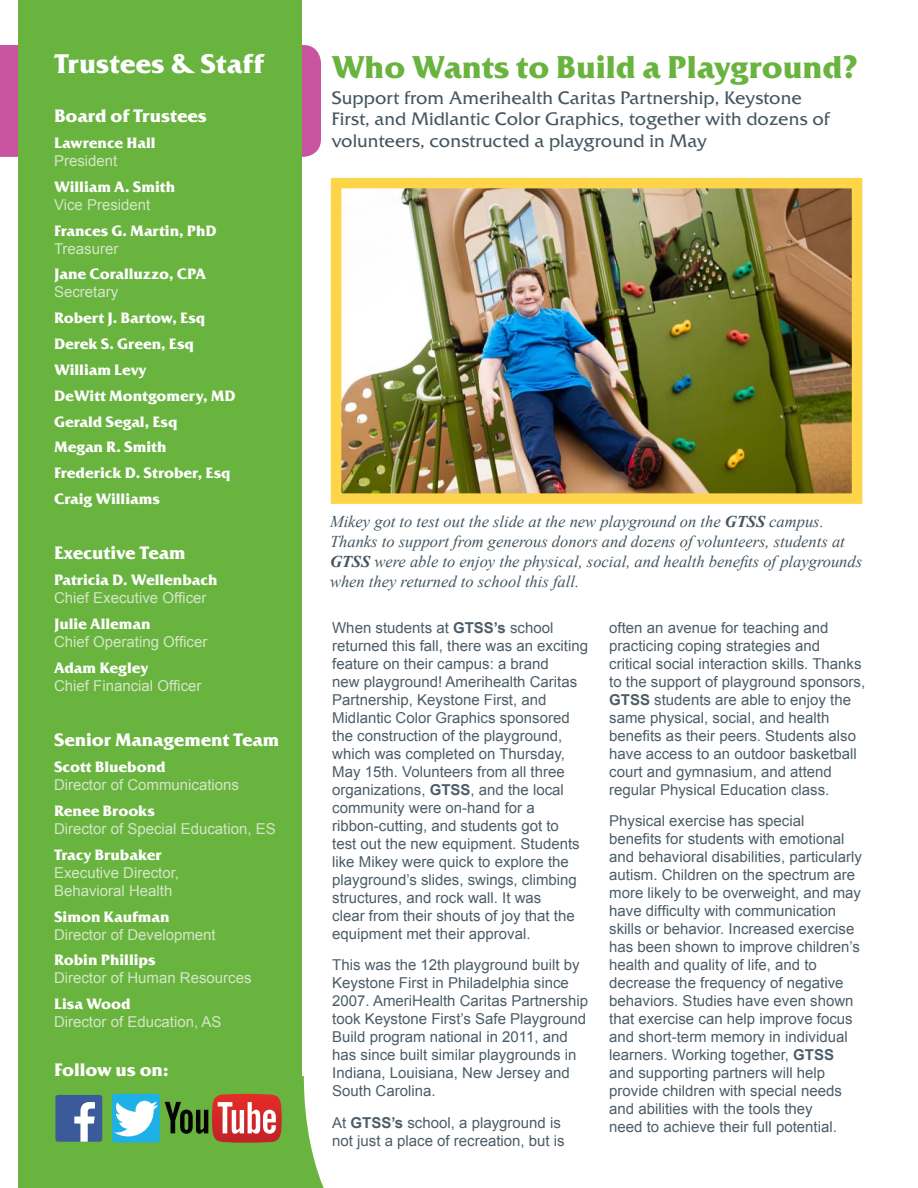
<style>
.page{position:relative;width:918px;height:1188px;background:#fff}
.page>*{position:absolute;margin:0;border:0;box-sizing:border-box;transform-origin:0 0}
.Headline_-_Main__Gre{font:700 31.5px "Friz Quadrata Std";color:#69b33f}
.t1{font:700 27px "Friz Quadrata Std";color:#fff}
.Headline_-_Subdeck_G{font:18px/21.6px "Friz Quadrata Std";color:#45555f}
.List_Subheading{font:700 18px "Friz Quadrata Std";color:#fff}
.t2{font:italic 16.5px/19.8px "Times New Roman";color:#45555f}
.Body_Text{font:15px/18px "Arial";color:#4c5d67}
.List_Small_Descripto{font:15px/18px "Arial";color:#d5e6c7}
.List_Small_Bold{font:700 15px "Friz Quadrata Std";color:#fff}
.List_Small_Bold_-_sp{font:700 15px "Friz Quadrata Std";color:#fff}
.s1{font-weight:700}
</style>
<div class="page">
<div style="left:0;top:45px;width:321px;height:112px;background:#c955a0"></div>
<div style="left:18px;top:0;width:284px;height:1188px;background:#69b33f"></div>
<img style="left:342px;top:189px;width:509px;height:304px">
<div style="left:331px;top:178px;width:531px;height:326px;border:10px solid #fed549"></div>
<div style="left:282px;top:1076px;width:95px;height:112px;background:#69b33f"></div>
<svg style="left:304px;top:1076px;width:73px;height:112px;background:#f2f8ef"></svg>
<div style="left:55px;top:1095px;width:47px;height:47px;background:#3b5a9a;border-radius:3px"></div>
<svg style="left:74px;top:1102px;width:21px;height:40px"></svg>
<svg style="left:165px;top:1094px;width:117px;height:49px"></svg>
<div style="left:112px;top:1094px;width:48px;height:49px;background:#1fb0e6;border-radius:3px"></div>
<svg style="left:114px;top:1101px;width:44px;height:35px"></svg>
<p class="t1" style="left:54px;top:48px;width:211px">Trustees &amp; Staff</p>
<p class="List_Subheading" style="left:54px;top:105px;width:154px">Board of Trustees</p>
<p class="List_Small_Bold" style="left:54px;top:134px;width:103px">Lawrence Hall</p>
<p class="List_Small_Descripto" style="left:54px;top:152px;width:65px">President</p>
<p class="List_Small_Bold" style="left:54px;top:177px;width:123px">William A. Smith</p>
<p class="List_Small_Descripto" style="left:54px;top:196px;width:98px">Vice President</p>
<p class="List_Small_Bold" style="left:54px;top:221px;width:164px">Frances G. Martin, PhD</p>
<p class="List_Small_Descripto" style="left:54px;top:239px;width:66px">Treasurer</p>
<p class="List_Small_Bold" style="left:54px;top:265px;width:154px">Jane Coralluzzo, CPA</p>
<p class="List_Small_Descripto" style="left:54px;top:283px;width:66px">Secretary</p>
<p class="List_Small_Bold_-_sp" style="left:54px;top:309px;width:153px">Robert J. Bartow, Esq</p>
<p class="List_Small_Bold_-_sp" style="left:54px;top:335px;width:142px">Derek S. Green, Esq</p>
<p class="List_Small_Bold_-_sp" style="left:54px;top:361px;width:94px">William Levy</p>
<p class="List_Small_Bold_-_sp" style="left:54px;top:386px;width:183px">DeWitt Montgomery, MD</p>
<p class="List_Small_Bold_-_sp" style="left:54px;top:412px;width:125px">Gerald Segal, Esq</p>
<p class="List_Small_Bold_-_sp" style="left:54px;top:438px;width:114px">Megan R. Smith</p>
<p class="List_Small_Bold_-_sp" style="left:54px;top:464px;width:178px">Frederick D. Strober, Esq</p>
<p class="List_Small_Bold" style="left:54px;top:490px;width:107px">Craig Williams</p>
<p class="List_Subheading" style="left:54px;top:542px;width:133px">Executive Team</p>
<p class="List_Small_Bold" style="left:54px;top:571px;width:165px">Patricia D. Wellenbach</p>
<p class="List_Small_Descripto" style="left:54px;top:589px;width:154px">Chief Executive Officer</p>
<p class="List_Small_Bold" style="left:54px;top:615px;width:98px">Julie Alleman</p>
<p class="List_Small_Descripto" style="left:54px;top:633px;width:155px">Chief Operating Officer</p>
<p class="List_Small_Bold" style="left:54px;top:659px;width:96px">Adam Kegley</p>
<p class="List_Small_Descripto" style="left:54px;top:677px;width:149px">Chief Financial Officer</p>
<p class="List_Subheading" style="left:54px;top:729px;width:227px">Senior Management Team</p>
<p class="List_Small_Bold" style="left:54px;top:758px;width:113px">Scott Bluebond</p>
<p class="List_Small_Descripto" style="left:54px;top:776px;width:187px">Director of Communications</p>
<p class="List_Small_Bold" style="left:54px;top:802px;width:103px">Renee Brooks</p>
<p class="List_Small_Descripto" style="left:54px;top:820px;width:223px">Director of Special Education, ES</p>
<p class="List_Small_Bold" style="left:54px;top:845px;width:109px">Tracy Brubaker</p>
<p class="List_Small_Descripto" style="left:54px;top:864px;width:127px">Executive Director,<br>Behavioral Health</p>
<p class="List_Small_Bold" style="left:54px;top:907px;width:117px">Simon Kaufman</p>
<p class="List_Small_Descripto" style="left:54px;top:925px;width:163px">Director of Development</p>
<p class="List_Small_Bold" style="left:54px;top:951px;width:103px">Robin Phillips</p>
<p class="List_Small_Descripto" style="left:54px;top:969px;width:199px">Director of Human Resources</p>
<p class="List_Small_Bold" style="left:54px;top:995px;width:78px">Lisa Wood</p>
<p class="List_Small_Descripto" style="left:54px;top:1013px;width:169px">Director of Education, AS</p>
<p class="List_Subheading" style="left:54px;top:1059px;width:116px">Follow us on:</p>
<p class="Headline_-_Main__Gre" style="left:332px;top:48px;width:528px">Who Wants to Build a Playground?</p>
<p class="Headline_-_Subdeck_G" style="left:332px;top:87px;width:500px">Support from Amerihealth Caritas Partnership, Keystone<br>First, and Midlantic Color Graphics, together with dozens of volunteers, constructed a playground in May</p>
<p class="t2" style="left:330px;top:512px;width:534px">Mikey got to test out the slide at the new playground on the <span class="s1">GTSS</span> campus.<br>Thanks to support from generous donors and dozens of volunteers, students at <span class="s1">GTSS</span> were able to enjoy the physical, social, and health benefits of playgrounds when they returned to school this fall.</p>
<p class="Body_Text" style="left:332px;top:618px;width:257px">When students at <span class="s1">GTSS’s</span> school returned this fall, there was an exciting feature on their campus: a brand<br>new playground! Amerihealth Caritas Partnership, Keystone First, and Midlantic Color Graphics sponsored the construction of the playground, which was completed on Thursday, May 15th. Volunteers from all three organizations, <span class="s1">GTSS</span>, and the local community were on-hand for a ribbon-cutting, and students got to<br>test out the new equipment. Students like Mikey were quick to explore the playground’s slides, swings, climbing structures, and rock wall. It was<br>clear from their shouts of joy that the equipment met their approval.</p>
<p class="Body_Text" style="left:332px;top:956px;width:257px">This was the 12th playground built by Keystone First in Philadelphia since 2007. AmeriHealth Caritas Partnership took Keystone First’s Safe Playground Build program national in 2011, and has since built similar playgrounds in Indiana, Louisiana, New Jersey and South Carolina.</p>
<p class="Body_Text" style="left:332px;top:1113px;width:234px">At <span class="s1">GTSS’s</span> school, a playground is not just a place of recreation, but is</p>
<p class="Body_Text" style="left:609px;top:618px;width:257px">often an avenue for teaching and practicing coping strategies and critical social interaction skills. Thanks to the support of playground sponsors, <span class="s1">GTSS</span> students are able to enjoy the same physical, social, and health benefits as their peers. Students also have access to an outdoor basketball court and gymnasium, and attend regular Physical Education class.</p>
<p class="Body_Text" style="left:609px;top:812px;width:254px">Physical exercise has special<br>benefits for students with emotional and behavioral disabilities, particularly autism. Children on the spectrum are more likely to be overweight, and may have difficulty with communication skills or behavior. Increased exercise has been shown to improve children’s health and quality of life, and to decrease the frequency of negative behaviors. Studies have even shown that exercise can help improve focus and short-term memory in individual learners. Working together, <span class="s1">GTSS </span>and supporting partners will help provide children with special needs and abilities with the tools they<br>need to achieve their full potential.</p>
</div>
